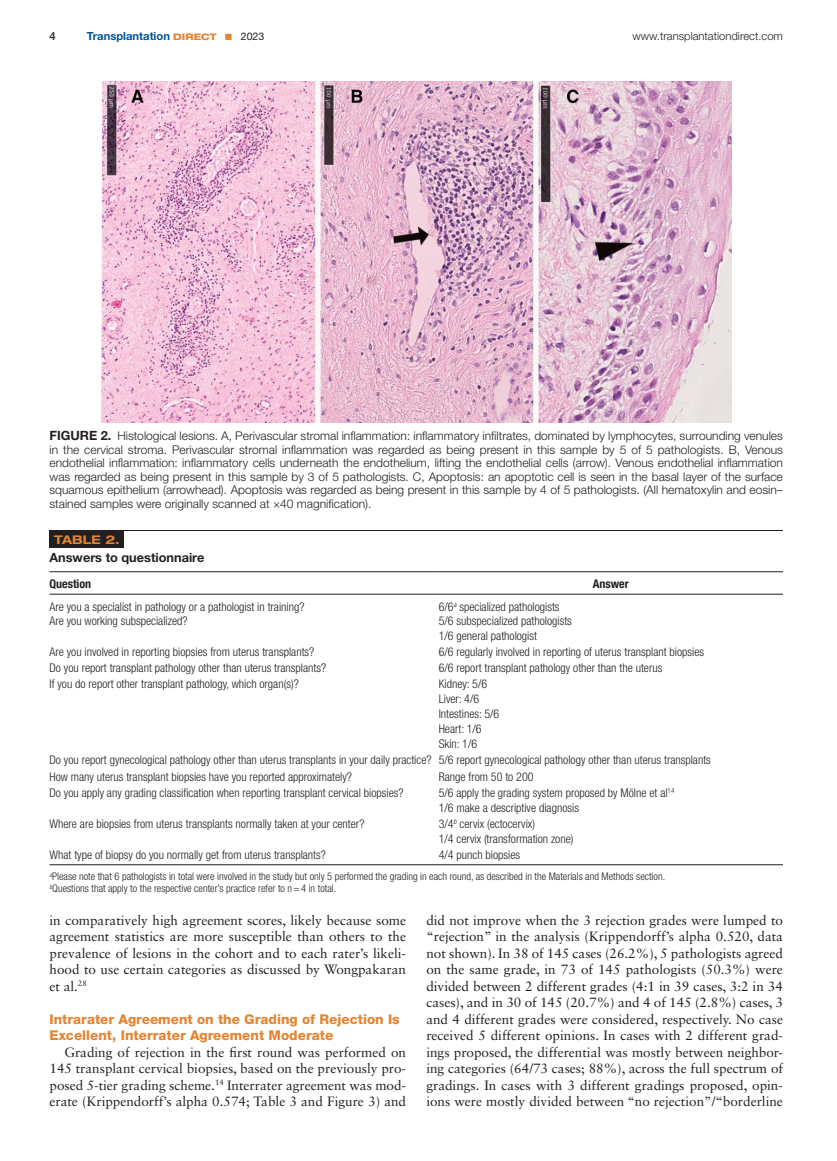
<style>
.page{position:relative;width:837px;height:1161px;background:#fff}
.page>*{position:absolute;margin:0;border:0;box-sizing:border-box;transform-origin:0 0}
.t1{font:13.5px/16.5px "Sabon LT Std";color:#231f20;text-align:justify}
.t2{font:800 13.5px/16.5px "Helvetica Neue LT Std";color:#e38634}
.t3{font:700 12.75px "Helvetica Neue LT Std";color:#231f20}
.t4{font:300 condensed 12px/15px "Helvetica Neue LT Std";color:#231f20}
.t5{font:300 12px/13.5px "Helvetica Neue LT Std";color:#231f20;text-align:justify}
.t6{font:700 condensed 12px "Helvetica Neue LT Std";color:#231f20}
.t7{font:700 expanded 12px "Helvetica Neue LT Std";color:#e38634}
.t8{font:300 11.25px "Helvetica Neue LT Std";color:#231f20}
.t9{font:700 11.25px "Helvetica Neue LT Std";color:#005595}
.t10{font:500 11.25px "Helvetica Neue LT Std";color:#231f20}
.t11{font:300 condensed 10.5px/12px "Helvetica Neue LT Std";color:#231f20}
.s1{font-weight:800;font-stretch:expanded;font-size:9px;color:#e38634}
.s2{color:#e38634}
.s3{font-weight:400;font-size:10.5px;color:#231f20}
.s4{font-weight:700;font-size:12.75px}
</style>
<div class="page">
<img style="left:101px;top:81px;width:630px;height:341px">
<hr style="left:50px;top:571px;width:389px;height:1px;background:#231f20">
<hr style="left:439px;top:571px;width:344px;height:1px;background:#231f20">
<hr style="left:50px;top:594px;width:389px;height:1px;background:#231f20">
<hr style="left:439px;top:594px;width:344px;height:1px;background:#231f20">
<hr style="left:50px;top:864px;width:389px;height:1px;background:#231f20">
<hr style="left:439px;top:864px;width:344px;height:1px;background:#231f20">
<div style="left:50px;top:531px;width:74px;height:17px;background:#231f20"></div>
<hr style="left:50px;top:530px;width:733px;height:1px;background:#231f20">
<p class="t10" style="left:50px;top:29px;width:8px">4</p>
<p class="t9" style="left:87px;top:29px;width:179px">Transplantation <span class="s1">DIRECT</span> <span class="s2">■</span> <span class="s3">2023</span></p>
<p class="t8" style="left:633px;top:29px;width:152px">www.transplantationdirect.com</p>
<p class="t5" style="left:50px;top:429px;width:735px"><span class="s4">FIGURE 2.</span> Histological lesions. A, Perivascular stromal inflammation: inflammatory infiltrates, dominated by lymphocytes, surrounding venules in the cervical stroma. Perivascular stromal inflammation was regarded as being present in this sample by 5 of 5 pathologists. B, Venous endothelial inflammation: inflammatory cells underneath the endothelium, lifting the endothelial cells (arrow). Venous endothelial inflammation was regarded as being present in this sample by 3 of 5 pathologists. C, Apoptosis: an apoptotic cell is seen in the basal layer of the surface squamous epithelium (arrowhead). Apoptosis was regarded as being present in this sample by 4 of 5 pathologists. (All hematoxylin and eosin– stained samples were originally scanned at ×40 magnification).</p>
<p class="t7" style="left:54px;top:533px;width:67px">TABLE 2.</p>
<p class="t3" style="left:50px;top:550px;width:156px">Answers to questionnaire</p>
<p class="t6" style="left:50px;top:577px;width:43px">Question</p>
<p class="t6" style="left:593px;top:577px;width:37px">Answer</p>
<p class="t4" style="left:50px;top:599px;width:257px">Are you a specialist in pathology or a pathologist in training?</p>
<p class="t4" style="left:439px;top:599px;width:122px">6/6<sup>a</sup> specialized pathologists</p>
<p class="t4" style="left:49px;top:613px;width:140px">Are you working subspecialized?</p>
<p class="t4" style="left:439px;top:613px;width:135px">5/6 subspecialized pathologists<br>1/6 general pathologist</p>
<p class="t4" style="left:49px;top:644px;width:266px">Are you involved in reporting biopsies from uterus transplants?</p>
<p class="t4" style="left:439px;top:644px;width:267px">6/6 regularly involved in reporting of uterus transplant biopsies</p>
<p class="t4" style="left:49px;top:661px;width:278px">Do you report transplant pathology other than uterus transplants?</p>
<p class="t4" style="left:439px;top:661px;width:225px">6/6 report transplant pathology other than the uterus</p>
<p class="t4" style="left:49px;top:677px;width:251px">If you do report other transplant pathology, which organ(s)?</p>
<p class="t4" style="left:439px;top:677px;width:50px">Kidney: 5/6</p>
<p class="t4" style="left:439px;top:692px;width:42px">Liver: 4/6</p>
<p class="t4" style="left:439px;top:707px;width:62px">Intestines: 5/6</p>
<p class="t4" style="left:439px;top:722px;width:44px">Heart: 1/6</p>
<p class="t4" style="left:439px;top:737px;width:40px">Skin: 1/6</p>
<p class="t4" style="left:49px;top:753px;width:663px">Do you report gynecological pathology other than uterus transplants in your daily practice? 5/6 report gynecological pathology other than uterus transplants</p>
<p class="t4" style="left:49px;top:769px;width:304px">How many uterus transplant biopsies have you reported approximately?</p>
<p class="t4" style="left:439px;top:769px;width:96px">Range from 50 to 200</p>
<p class="t4" style="left:49px;top:785px;width:356px">Do you apply any grading classification when reporting transplant cervical biopsies?</p>
<p class="t4" style="left:439px;top:785px;width:237px">5/6 apply the grading system proposed by Mölne et al<sup>14<br></sup>1/6 make a descriptive diagnosis</p>
<p class="t4" style="left:49px;top:816px;width:316px">Where are biopsies from uterus transplants normally taken at your center?</p>
<p class="t4" style="left:439px;top:816px;width:136px">3/4<sup>b</sup> cervix (ectocervix)<br>1/4 cervix (transformation zone)</p>
<p class="t4" style="left:49px;top:847px;width:278px">What type of biopsy do you normally get from uterus transplants?</p>
<p class="t4" style="left:439px;top:847px;width:83px">4/4 punch biopsies</p>
<p class="t11" style="left:50px;top:870px;width:617px"><sup>a</sup>Please note that 6 pathologists in total were involved in the study but only 5 performed the grading in each round, as described in the Materials and Methods section. <sup>b</sup>Questions that apply to the respective center’s practice refer to n=4 in total.</p>
<p class="t1" style="left:50px;top:912px;width:358px">in comparatively high agreement scores, likely because some agreement statistics are more susceptible than others to the prevalence of lesions in the cohort and to each rater’s likeli&shy;hood to use certain categories as discussed by Wongpakaran et al.<sup>28</sup></p>
<p class="t2" style="left:50px;top:1011px;width:352px">Intrarater Agreement on the Grading of Rejection Is<br>Excellent, Interrater Agreement Moderate</p>
<p class="t1" style="left:50px;top:1044px;width:358px;text-indent:15px">Grading of rejection in the first round was performed on 145 transplant cervical biopsies, based on the previously pro&shy;posed 5-tier grading scheme.<sup>14</sup> Interrater agreement was mod&shy;erate (Krippendorff’s alpha 0.574; Table 3 and Figure 3) and</p>
<p class="t1" style="left:426px;top:912px;width:358px">did not improve when the 3 rejection grades were lumped to “rejection” in the analysis (Krippendorff’s alpha 0.520, data not shown). In 38 of 145 cases (26.2%), 5 pathologists agreed on the same grade, in 73 of 145 pathologists (50.3%) were divided between 2 different grades (4:1 in 39 cases, 3:2 in 34 cases), and in 30 of 145 (20.7%) and 4 of 145 (2.8%) cases, 3 and 4 different grades were considered, respectively. No case received 5 different opinions. In cases with 2 different grad&shy;ings proposed, the differential was mostly between neighbor&shy;ing categories (64/73 cases; 88%), across the full spectrum of gradings. In cases with 3 different gradings proposed, opin&shy;ions were mostly divided between “no rejection”/“borderline</p>
</div>
